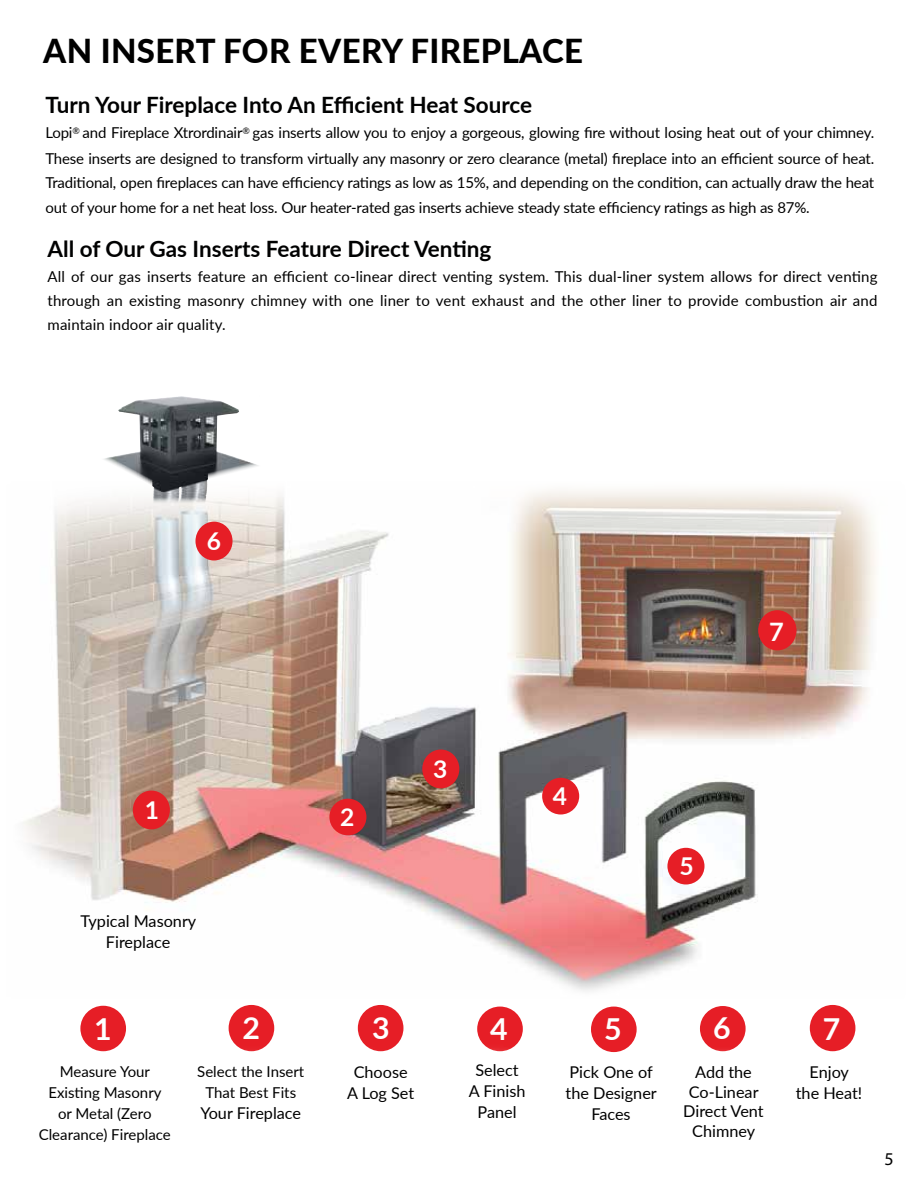
<style>
.page{position:relative;width:918px;height:1188px;background:#fff}
.page>*{position:absolute;margin:0;border:0;box-sizing:border-box;transform-origin:0 0}
.t1{font:800 33px "Lato";letter-spacing:.01em;color:#000}
.t2{font:700 30.3px "Lato";color:#feffff}
.t3{font:700 25.35px "Lato";color:#feffff}
.t4{font:700 24.6px "Lato";color:#feffff}
.t5{font:700 22.5px "Lato";color:#000101}
.t6{font:18px "Myriad Pro";color:#000}
.t7{font:16.2px/21.1px "Lato";color:#000;text-align:center}
.t8{font:15px/21.1px "Lato";letter-spacing:-.01em;color:#000}
</style>
<div class="page">
<img style="left:23px;top:483px;width:853px;height:508px">
<div style="left:81px;top:1007px;width:44px;height:43px;background:#e61e26;border-radius:50%"></div>
<div style="left:80px;top:1006px;width:46px;height:45px;border:2px solid #e61e26;border-radius:50%"></div>
<div style="left:230px;top:1006px;width:43px;height:44px;background:#e61e26;border-radius:50%"></div>
<div style="left:229px;top:1005px;width:45px;height:46px;border:2px solid #e61e26;border-radius:50%"></div>
<div style="left:359px;top:1006px;width:43px;height:44px;background:#e61e26;border-radius:50%"></div>
<div style="left:358px;top:1005px;width:45px;height:46px;border:2px solid #e61e26;border-radius:50%"></div>
<div style="left:478px;top:1008px;width:44px;height:42px;background:#e61e26;border-radius:50%"></div>
<div style="left:477px;top:1007px;width:46px;height:44px;border:2px solid #e61e26;border-radius:50%"></div>
<div style="left:20px;top:1046px;width:170px;height:116px;background:#fff"></div>
<div style="left:178px;top:1046px;width:146px;height:95px;background:#fff"></div>
<div style="left:327px;top:1046px;width:107px;height:76px;background:#fff"></div>
<div style="left:701px;top:1007px;width:44px;height:43px;background:#e61e26;border-radius:50%"></div>
<div style="left:700px;top:1006px;width:46px;height:45px;border:2px solid #e61e26;border-radius:50%"></div>
<img style="left:104px;top:396px;width:154px;height:87px">
<div style="left:811px;top:1006px;width:43px;height:44px;background:#e61e26;border-radius:50%"></div>
<div style="left:810px;top:1005px;width:45px;height:46px;border:2px solid #e61e26;border-radius:50%"></div>
<div style="left:543px;top:779px;width:35px;height:35px;background:#e61e26;border-radius:50%"></div>
<div style="left:542px;top:778px;width:37px;height:36px;border:2px solid #e61e26;border-radius:50%"></div>
<div style="left:664px;top:1046px;width:119px;height:113px;background:#fff"></div>
<div style="left:668px;top:849px;width:36px;height:35px;background:#e61e26;border-radius:50%"></div>
<div style="left:667px;top:848px;width:37px;height:36px;border:2px solid #e61e26;border-radius:50%"></div>
<div style="left:330px;top:800px;width:36px;height:34px;background:#e61e26;border-radius:50%"></div>
<div style="left:329px;top:799px;width:37px;height:36px;border:2px solid #e61e26;border-radius:50%"></div>
<div style="left:423px;top:750px;width:35px;height:37px;background:#e61e26;border-radius:50%"></div>
<div style="left:422px;top:750px;width:37px;height:38px;border:2px solid #e61e26;border-radius:50%"></div>
<div style="left:196px;top:523px;width:36px;height:37px;background:#e61e26;border-radius:50%"></div>
<div style="left:195px;top:522px;width:38px;height:38px;border:2px solid #e61e26;border-radius:50%"></div>
<div style="left:759px;top:611px;width:37px;height:38px;background:#e61e26;border-radius:50%"></div>
<div style="left:758px;top:610px;width:39px;height:40px;border:2px solid #e61e26;border-radius:50%"></div>
<div style="left:61px;top:895px;width:155px;height:75px;background:#fff"></div>
<div style="left:134px;top:791px;width:35px;height:38px;background:#e61e26;border-radius:50%"></div>
<div style="left:133px;top:791px;width:37px;height:38px;border:2px solid #e61e26;border-radius:50%"></div>
<div style="left:449px;top:1044px;width:95px;height:95px;background:#fff"></div>
<div style="left:592px;top:1008px;width:44px;height:43px;background:#e61e26;border-radius:50%"></div>
<div style="left:591px;top:1007px;width:46px;height:45px;border:2px solid #e61e26;border-radius:50%"></div>
<h1 class="t1" style="left:43px;top:26px;width:541px">AN INSERT FOR EVERY FIREPLACE</h1>
<h3 class="t5" style="left:45px;top:88px;width:488px">Turn Your Fireplace Into An Efficient Heat Source</h3>
<p class="t8" style="left:45px;top:119px;width:830px;line-height:25.5px">Lopi<sup>®</sup> and Fireplace Xtrordinair<sup>®</sup> gas inserts allow you to enjoy a gorgeous, glowing fire without losing heat out of your chimney.<br>These inserts are designed to transform virtually any masonry or zero clearance (metal) fireplace into an efficient source of heat.</p>
<p class="t8" style="left:45px;top:169px;width:830px;line-height:25.5px">Traditional, open fireplaces can have efficiency ratings as low as 15%, and depending on the condition, can actually draw the heat out of your home for a net heat loss. Our heater-rated gas inserts achieve steady state efficiency ratings as high as 87%.</p>
<h3 class="t5" style="left:48px;top:232px;width:445px">All of Our Gas Inserts Feature Direct Venting</h3>
<p class="t8" style="left:48px;top:264px;width:831px;line-height:24px;text-align:justify">All of our gas inserts feature an efficient co-linear direct venting system. This dual-liner system allows for direct venting through an existing masonry chimney with one liner to vent exhaust and the other liner to provide combustion air and maintain indoor air quality.</p>
<h3 class="t4" style="left:207px;top:523px;width:16px">6</h3>
<h3 class="t3" style="left:769px;top:613px;width:16px">7</h3>
<h3 class="t4" style="left:145px;top:792px;width:16px">1</h3>
<p class="t7" style="left:80px;top:910px;width:117px">Typical Masonry<br>Fireplace</p>
<h3 class="t4" style="left:340px;top:799px;width:16px">2</h3>
<h3 class="t4" style="left:433px;top:751px;width:16px">3</h3>
<h2 class="t2" style="left:94px;top:1006px;width:19px">1</h2>
<h2 class="t2" style="left:242px;top:1005px;width:19px">2</h2>
<h2 class="t2" style="left:372px;top:1006px;width:19px">3</h2>
<h2 class="t2" style="left:490px;top:1006px;width:19px">4</h2>
<p class="t8" style="left:39px;top:1060px;width:133px;text-align:center">Measure Your<br>Existing Masonry<br>or Metal (Zero<br>Clearance) Fireplace</p>
<p class="t8" style="left:197px;top:1060px;width:109px;text-align:center">Select the Insert<br>That Best Fits</p>
<p class="t7" style="left:469px;top:1059px;width:58px">Select<br>A Finish<br>Panel</p>
<p class="t7" style="left:347px;top:1061px;width:69px">Choose<br>A Log Set</p>
<p class="t7" style="left:200px;top:1102px;width:102px">Your Fireplace</p>
<h3 class="t4" style="left:553px;top:778px;width:16px">4</h3>
<h3 class="t4" style="left:680px;top:848px;width:16px">5</h3>
<h2 class="t2" style="left:604px;top:1007px;width:19px">5</h2>
<p class="t7" style="left:566px;top:1061px;width:93px">Pick One of the Designer<br>Faces</p>
<h2 class="t2" style="left:713px;top:1006px;width:19px">6</h2>
<p class="t7" style="left:683px;top:1062px;width:82px;line-height:19.5px">Add the<br>Co-Linear<br>Direct Vent<br>Chimney</p>
<h2 class="t2" style="left:823px;top:1007px;width:19px">7</h2>
<p class="t7" style="left:796px;top:1061px;width:68px">Enjoy the Heat!</p>
<p class="t6" style="left:884px;top:1148px;width:11px">5</p>
</div>
